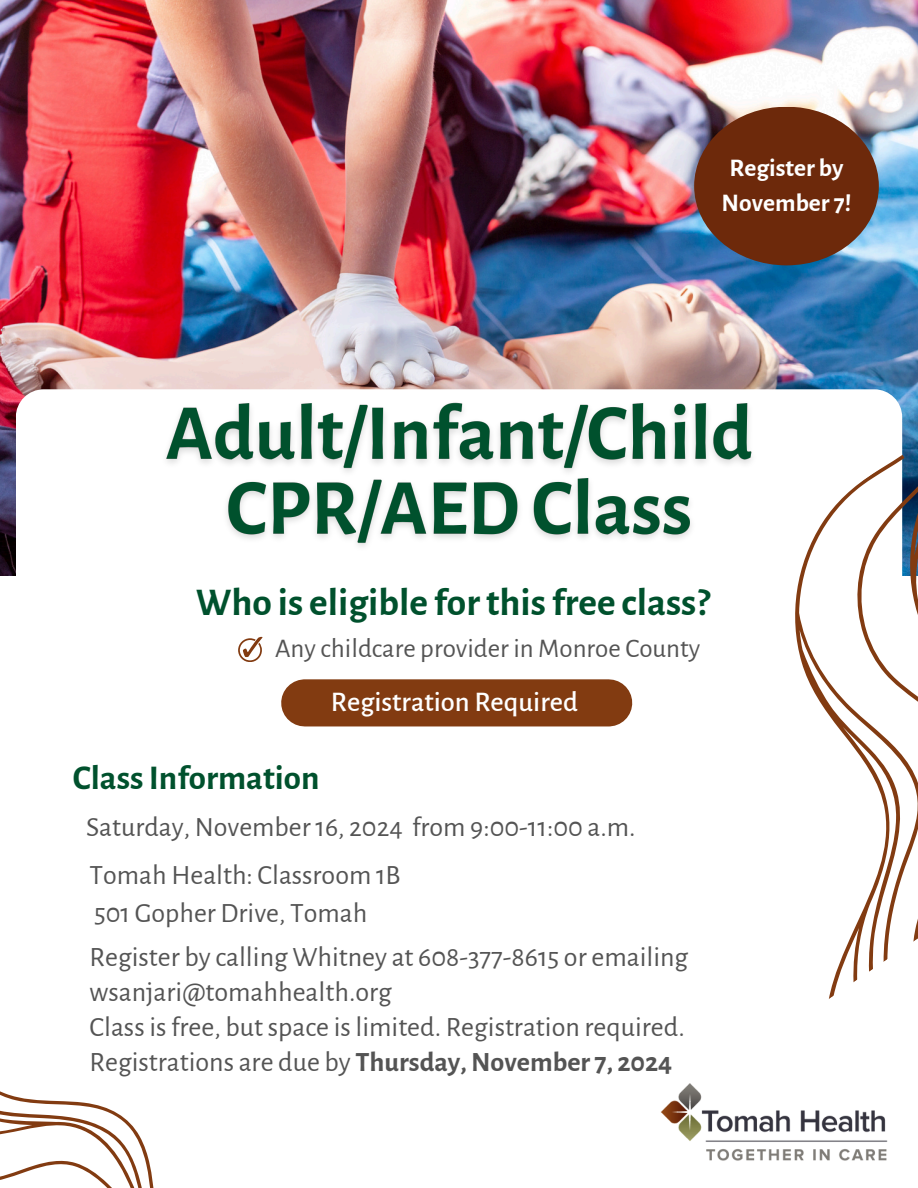
<style>
.page{position:relative;width:918px;height:1188px;background:#fff}
.page>*{position:absolute;margin:0;border:0;box-sizing:border-box;transform-origin:0 0}
.t1{font:700 39.45px "Alegreya Sans";color:#00512d}
.t2{font:700 34.8px "Alegreya Sans";color:#00512d}
.t3{font:500 28.5px "Alegreya Sans";color:#fff}
.t4{font:28.05px/34.8px "Alegreya Sans";color:#545454}
.t5{font:27.9px/38.2px "Alegreya Sans";color:#545454}
.t6{font:27px "Alegreya Sans";color:#545454}
.t7{font:700 25.5px/34.8px "Alegreya Sans";color:#fff;text-align:center}
.s1{font-weight:700}
</style>
<div class="page">
<img style="left:0;top:0;width:918px;height:576px">
<svg style="left:16px;top:389px;width:886px;height:338px"></svg>
<svg style="left:0;top:1091px;width:154px;height:97px"></svg>
<img style="left:660px;top:1083px;width:228px;height:78px">
<svg style="left:238px;top:637px;width:24px;height:25px"></svg>
<div style="left:305px;top:679px;width:304px;height:47px;background:#823b11"></div>
<svg style="left:598px;top:454px;width:320px;height:545px"></svg>
<svg style="left:751px;top:541px;width:167px;height:395px"></svg>
<div style="left:694px;top:107px;width:185px;height:158px;background:#6d290b;border-radius:50%"></div>
<img style="left:153px;top:393px;width:611px;height:165px">
<h4 class="t7" style="left:722px;top:151px;width:131px">Register by<br>November 7!</h4>
<p class="t1" style="left:196px;top:583px;width:515px">Who is eligible forthisfree class?</p>
<h2 class="t6" style="left:275px;top:635px;width:427px">Any childcare provider in Monroe County</h2>
<h5 class="t3" style="left:331px;top:688px;width:249px">Registration Required</h5>
<h3 class="t2" style="left:73px;top:761px;width:248px">ClassInformation</h3>
<h5 class="t5" style="left:86px;top:809px;width:551px">Saturday, November 16, 2024 from 9:00-11:00 a.m.</h5>
<h5 class="t5" style="left:90px;top:856px;width:313px">Tomah Health: Classroom 1B<br>501 Gopher Drive, Tomah</h5>
<h5 class="t4" style="left:90px;top:941px;width:600px">Register by calling Whitney at 608-377-8615 or emailing wsanjari@tomahhealth.org<br>Class is free, but space is limited. Registration required.<br>Registrations are due by <span class="s1">Thursday,November 7, 2024</span></h5>
</div>
